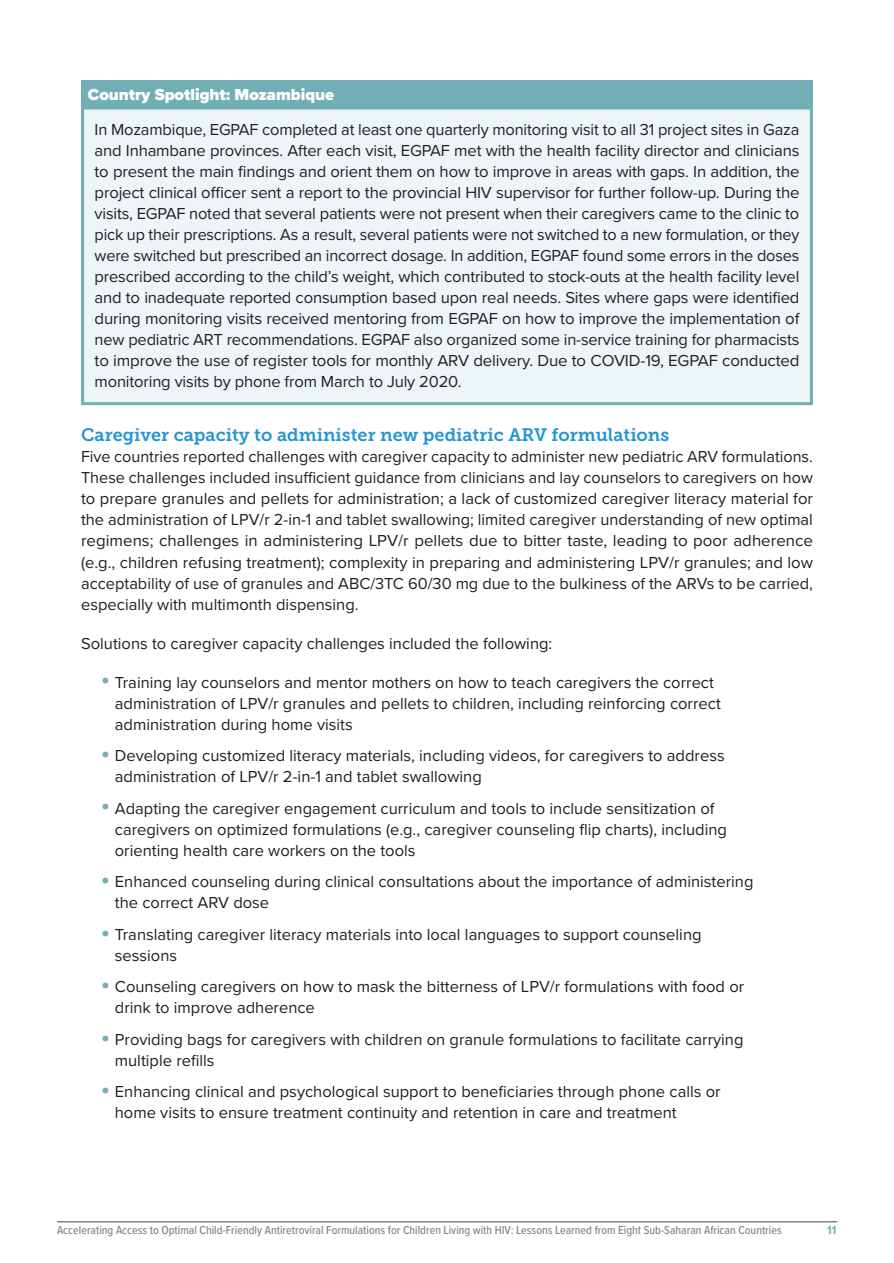
<style>
.page{position:relative;width:894px;height:1263px;background:#fff}
.page>*{position:absolute;margin:0;border:0;box-sizing:border-box;transform-origin:0 0}
.t1{font:18px "Museo Slab 700";color:#2695d1}
.t2{font:16.5px/21px "Proxima Nova";color:#231f20}
.t3{font:900 16.5px "Proxima Nova";color:#fff}
.t4{font:500 12px "Proxima Nova Cond";color:#808285}
.t5{font:700 12px "Proxima Nova Cond";color:#72aeb6}
.s1{font-weight:900;font-size:22.5px;color:#72aeb6}
</style>
<div class="page">
<hr style="left:57px;top:1221px;width:780px;height:1px;background:#808285">
<div style="left:81px;top:80px;width:731px;height:30px;background:#72aeb6"></div>
<div style="left:81px;top:108px;width:731px;height:296px;background:#edf5f6"></div>
<div style="left:81px;top:106px;width:731px;height:299px;border:3px solid #72aeb6"></div>
<p class="t3" style="left:88px;top:82px;width:248px">Country Spotlight: Mozambique</p>
<p class="t2" style="left:94px;top:118px;width:706px;text-align:justify">In Mozambique, EGPAF completed at least one quarterly monitoring visit to all 31 project sites in Gaza and Inhambane provinces. After each visit, EGPAF met with the health facility director and clinicians to present the main findings and orient them on how to improve in areas with gaps. In addition, the project clinical officer sent a report to the provincial HIV supervisor for further follow-up. During the visits, EGPAF noted that several patients were not present when their caregivers came to the clinic to pick up their prescriptions. As a result, several patients were not switched to a new formulation, or they were switched but prescribed an incorrect dosage. In addition, EGPAF found some errors in the doses prescribed according to the child’s weight, which contributed to stock-outs at the health facility level and to inadequate reported consumption based upon real needs. Sites where gaps were identified during monitoring visits received mentoring from EGPAF on how to improve the implementation of new pediatric ART recommendations. EGPAF also organized some in-service training for pharmacists to improve the use of register tools for monthly ARV delivery. Due to COVID-19, EGPAF conducted monitoring visits by phone from March to July 2020.</p>
<p class="t1" style="left:81px;top:425px;width:589px">Caregiver capacity to administer new pediatric ARV formulations</p>
<p class="t2" style="left:81px;top:446px;width:733px;text-align:justify">Five countries reported challenges with caregiver capacity to administer new pediatric ARV formulations.<br>These challenges included insufficient guidance from clinicians and lay counselors to caregivers on how to prepare granules and pellets for administration; a lack of customized caregiver literacy material for the administration of LPV/r 2-in-1 and tablet swallowing; limited caregiver understanding of new optimal regimens; challenges in administering LPV/r pellets due to bitter taste, leading to poor adherence (e.g., children refusing treatment); complexity in preparing and administering LPV/r granules; and low acceptability of use of granules and ABC/3TC 60/30 mg due to the bulkiness of the ARVs to be carried, especially with multimonth dispensing.</p>
<p class="t2" style="left:81px;top:632px;width:472px">Solutions to caregiver capacity challenges included the following:</p>
<p class="t2" style="left:115px;top:671px;width:607px;text-indent:-14px"><span class="s1">•</span> Training lay counselors and mentor mothers on how to teach caregivers the correct administration of LPV/r granules and pellets to children, including reinforcing correct administration during home visits</p>
<p class="t2" style="left:115px;top:744px;width:611px;text-indent:-14px"><span class="s1">•</span> Developing customized literacy materials, including videos, for caregivers to address administration of LPV/r 2-in-1 and tablet swallowing</p>
<p class="t2" style="left:115px;top:797px;width:613px;text-indent:-14px"><span class="s1">•</span> Adapting the caregiver engagement curriculum and tools to include sensitization of caregivers on optimized formulations (e.g., caregiver counseling flip charts), including orienting health care workers on the tools</p>
<p class="t2" style="left:115px;top:870px;width:640px;text-indent:-14px"><span class="s1">•</span> Enhanced counseling during clinical consultations about the importance of administering the correct ARV dose</p>
<p class="t2" style="left:115px;top:923px;width:588px;text-indent:-14px"><span class="s1">•</span> Translating caregiver literacy materials into local languages to support counseling sessions</p>
<p class="t2" style="left:115px;top:975px;width:630px;text-indent:-14px"><span class="s1">•</span> Counseling caregivers on how to mask the bitterness of LPV/r formulations with food or drink to improve adherence</p>
<p class="t2" style="left:115px;top:1028px;width:630px;text-indent:-14px"><span class="s1">•</span> Providing bags for caregivers with children on granule formulations to facilitate carrying multiple refills</p>
<p class="t2" style="left:115px;top:1080px;width:607px;text-indent:-14px"><span class="s1">•</span> Enhancing clinical and psychological support to beneficiaries through phone calls or home visits to ensure treatment continuity and retention in care and treatment</p>
<p class="t4" style="left:57px;top:1221px;width:726px">Accelerating Access to Optimal Child-Friendly Antiretroviral Formulations for Children Living with HIV: Lessons Learned from Eight Sub-Saharan African Countries</p>
<p class="t5" style="left:826px;top:1221px;width:11px">11</p>
</div>
